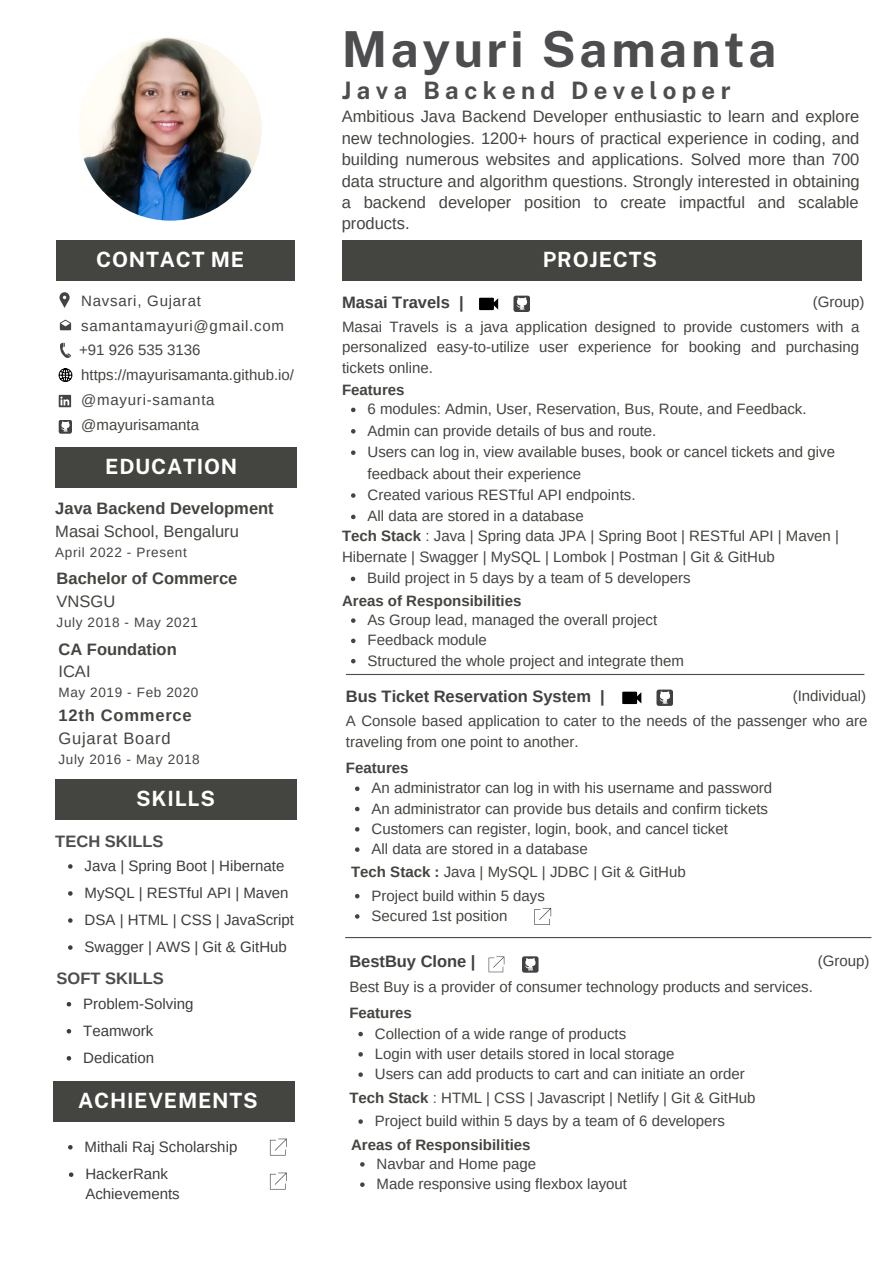
<style>
.page{position:relative;width:894px;height:1264px;background:#fff}
.page>*{position:absolute;margin:0;border:0;box-sizing:border-box;transform-origin:0 0}
.t1{font:700 49.5px "Public Sans";letter-spacing:.07em;color:#4d4d4f}
.t2{font:700 24px "Public Sans";letter-spacing:.225em;color:#4d4d4f}
.t3{font:700 21px "Public Sans";letter-spacing:.035em;color:#fff}
.t4{font:16.5px/21.5px "Arimo";color:#444440;text-align:justify}
.t5{font:700 16.5px "Arimo";color:#414042}
.t6{font:700 16.5px "Arimo";color:#444440}
.t7{font:700 16.5px "Arimo";color:#4d4d4f}
.t8{font:700 16.5px "Arimo";letter-spacing:.045em;color:#444440}
.t9{font:16.5px "Arimo";letter-spacing:.045em;color:#444440}
.t10{font:15px/20.2px "Arimo";color:#444440}
.t11{font:15px/27px "Arimo";color:#3d3d3d}
.t12{font:700 15px "Arimo";color:#444440}
.t13{font:15px "Arimo";letter-spacing:.05em;color:#444440}
.t14{font:13.5px "Arimo";letter-spacing:.045em;color:#444440}
.s1{font-weight:700}
</style>
<div class="page">
<img style="left:79px;top:37px;width:183px;height:184px">
<div style="left:56px;top:240px;width:239px;height:41px;background:#444440"></div>
<div style="left:55px;top:447px;width:241px;height:40px;background:#444440"></div>
<svg style="left:59px;top:292px;width:11px;height:16px"></svg>
<svg style="left:60px;top:319px;width:11px;height:11px"></svg>
<svg style="left:59px;top:395px;width:12px;height:12px"></svg>
<svg style="left:60px;top:396px;width:9px;height:9px"></svg>
<div style="left:55px;top:778px;width:241px;height:41px;background:#444440"></div>
<div style="left:341px;top:240px;width:520px;height:41px;background:#444440"></div>
<svg style="left:60px;top:342px;width:11px;height:16px"></svg>
<svg style="left:59px;top:368px;width:13px;height:14px"></svg>
<svg style="left:59px;top:420px;width:13px;height:13px"></svg>
<hr style="left:346px;top:674px;width:518px;height:1px;background:#4d4d4f">
<svg style="left:622px;top:691px;width:19px;height:13px"></svg>
<svg style="left:656px;top:689px;width:16px;height:17px"></svg>
<svg style="left:479px;top:298px;width:19px;height:12px"></svg>
<svg style="left:513px;top:295px;width:16px;height:17px"></svg>
<div style="left:53px;top:1080px;width:241px;height:41px;background:#444440"></div>
<hr style="left:345px;top:937px;width:526px;height:1px;background:#4d4d4f">
<svg style="left:355px;top:893px;width:4px;height:5px"></svg>
<svg style="left:355px;top:914px;width:4px;height:4px"></svg>
<svg style="left:69px;top:1172px;width:4px;height:4px"></svg>
<svg style="left:270px;top:1138px;width:17px;height:17px"></svg>
<svg style="left:68px;top:864px;width:5px;height:4px"></svg>
<svg style="left:68px;top:891px;width:5px;height:4px"></svg>
<svg style="left:68px;top:918px;width:5px;height:4px"></svg>
<svg style="left:68px;top:945px;width:5px;height:4px"></svg>
<svg style="left:67px;top:1002px;width:4px;height:4px"></svg>
<svg style="left:67px;top:1029px;width:4px;height:4px"></svg>
<svg style="left:67px;top:1056px;width:4px;height:4px"></svg>
<svg style="left:355px;top:786px;width:4px;height:5px"></svg>
<svg style="left:355px;top:806px;width:4px;height:5px"></svg>
<svg style="left:355px;top:827px;width:4px;height:4px"></svg>
<svg style="left:355px;top:847px;width:4px;height:4px"></svg>
<svg style="left:351px;top:407px;width:4px;height:5px"></svg>
<svg style="left:351px;top:429px;width:4px;height:4px"></svg>
<svg style="left:351px;top:450px;width:4px;height:5px"></svg>
<svg style="left:351px;top:493px;width:4px;height:5px"></svg>
<svg style="left:351px;top:514px;width:4px;height:5px"></svg>
<svg style="left:350px;top:576px;width:5px;height:5px"></svg>
<svg style="left:351px;top:618px;width:4px;height:5px"></svg>
<svg style="left:351px;top:638px;width:4px;height:5px"></svg>
<svg style="left:351px;top:659px;width:4px;height:4px"></svg>
<svg style="left:68px;top:1145px;width:5px;height:4px"></svg>
<svg style="left:270px;top:1172px;width:17px;height:17px"></svg>
<svg style="left:534px;top:908px;width:17px;height:16px"></svg>
<svg style="left:522px;top:956px;width:16px;height:16px"></svg>
<svg style="left:358px;top:1119px;width:5px;height:4px"></svg>
<svg style="left:358px;top:1031px;width:5px;height:5px"></svg>
<svg style="left:358px;top:1052px;width:5px;height:4px"></svg>
<svg style="left:358px;top:1072px;width:5px;height:4px"></svg>
<svg style="left:488px;top:956px;width:16px;height:16px"></svg>
<svg style="left:360px;top:1162px;width:4px;height:4px"></svg>
<svg style="left:360px;top:1182px;width:4px;height:4px"></svg>
<h1 class="t1" style="left:341px;top:20px;width:436px">Mayuri Samanta</h1>
<h2 class="t2" style="left:341px;top:76px;width:390px">Java Backend Developer</h2>
<h3 class="t3" style="left:96px;top:247px;width:149px">CONTACT ME</h3>
<p class="t13" style="left:81px;top:293px;width:121px">Navsari, Gujarat</p>
<p class="t13" style="left:81px;top:317px;width:204px">samantamayuri@gmail.com</p>
<p class="t10" style="left:79px;top:337px;width:216px;line-height:25.2px">+91 926 535 3136 https://mayurisamanta.github.io/</p>
<p class="t10" style="left:81px;top:415px;width:119px">@mayurisamanta</p>
<p class="t13" style="left:81px;top:391px;width:135px">@mayuri-samanta</p>
<h3 class="t3" style="left:105px;top:454px;width:134px">EDUCATION</h3>
<p class="t6" style="left:55px;top:499px;width:220px">Java Backend Development</p>
<p class="t4" style="left:55px;top:520px;width:185px">Masai School, Bengaluru</p>
<p class="t14" style="left:55px;top:545px;width:133px">April 2022 - Present</p>
<p class="t4" style="left:341px;top:106px;width:519px">Ambitious Java Backend Developer enthusiastic to learn and explore new technologies. 1200+ hours of practical experience in coding, and building numerous websites and applications. Solved more than 700 data structure and algorithm questions. Strongly interested in obtaining a backend developer position to create impactful and scalable products.</p>
<p class="t5" style="left:342px;top:293px;width:123px">Masai Travels |</p>
<h3 class="t3" style="left:542px;top:247px;width:116px">PROJECTS</h3>
<p class="t10" style="left:812px;top:291px;width:53px">(Group)</p>
<p class="t10" style="left:342px;top:317px;width:519px;text-align:justify">Masai Travels is a java application designed to provide customers with a personalized easy-to-utilize user experience for booking and purchasing tickets online.</p>
<p class="t12" style="left:342px;top:381px;width:64px">Features</p>
<p class="t10" style="left:367px;top:398px;width:469px;line-height:21.5px">6 modules: Admin, User, Reservation, Bus, Route, and Feedback.<br>Admin can provide details of bus and route.<br>Users can log in, view available buses, book or cancel tickets and give feedback about their experience<br>Created various RESTful API endpoints.<br>All data are stored in a database</p>
<p class="t10" style="left:342px;top:526px;width:498px"><span class="s1">Tech Stack</span> : Java | Spring data JPA | Spring Boot | RESTful API | Maven |<br>Hibernate | Swagger | MySQL | Lombok | Postman | Git &amp; GitHub</p>
<p class="t6" style="left:57px;top:569px;width:182px">Bachelor of Commerce</p>
<p class="t4" style="left:57px;top:590px;width:60px">VNSGU</p>
<p class="t14" style="left:57px;top:615px;width:143px">July 2018 - May 2021</p>
<p class="t10" style="left:367px;top:568px;width:325px">Build project in 5 days by a team of 5 developers</p>
<p class="t12" style="left:342px;top:592px;width:181px">Areas of Responsibilities</p>
<p class="t10" style="left:367px;top:609px;width:318px">As Group lead, managed the overall project<br>Feedback module<br>Structured the whole project and integrate them</p>
<p class="t6" style="left:58px;top:639px;width:120px">CA Foundation</p>
<p class="t4" style="left:58px;top:660px;width:34px">ICAI</p>
<p class="t14" style="left:58px;top:685px;width:141px">May 2019 - Feb 2020</p>
<p class="t5" style="left:346px;top:686px;width:260px">Bus Ticket Reservation System |</p>
<p class="t10" style="left:346px;top:682px;width:523px;line-height:25.8px;text-align:right">(Individual)<br>A Console based application to cater to the needs of the passenger who are</p>
<p class="t10" style="left:346px;top:731px;width:234px">traveling from one point to another.</p>
<p class="t10" style="left:371px;top:778px;width:402px">An administrator can log in with his username and password An administrator can provide bus details and confirm tickets Customers can register, login, book, and cancel ticket<br>All data are stored in a database</p>
<p class="t8" style="left:58px;top:706px;width:135px">12th Commerce</p>
<p class="t9" style="left:58px;top:729px;width:114px">Gujarat Board</p>
<p class="t14" style="left:58px;top:752px;width:143px">July 2016 - May 2018</p>
<p class="t12" style="left:346px;top:759px;width:64px">Features</p>
<h3 class="t3" style="left:136px;top:786px;width:80px">SKILLS</h3>
<p class="t7" style="left:55px;top:832px;width:110px">TECH SKILLS</p>
<p class="t11" style="left:85px;top:852px;width:211px">Java | Spring Boot | Hibernate<br>MySQL | RESTful API | Maven<br>DSA | HTML | CSS | JavaScript<br>Swagger | AWS | Git &amp; GitHub</p>
<p class="t7" style="left:57px;top:969px;width:109px">SOFT SKILLS</p>
<p class="t11" style="left:83px;top:990px;width:112px">Problem-Solving<br>Teamwork<br>Dedication</p>
<p class="t10" style="left:351px;top:862px;width:336px"><span class="s1">Tech Stack :</span> Java | MySQL | JDBC | Git &amp; GitHub</p>
<p class="t10" style="left:371px;top:885px;width:175px">Project build within 5 days<br>Secured 1st position</p>
<p class="t5" style="left:349px;top:952px;width:128px">BestBuy Clone |</p>
<p class="t10" style="left:817px;top:950px;width:53px">(Group)</p>
<p class="t10" style="left:349px;top:976px;width:465px">Best Buy is a provider of consumer technology products and services.</p>
<p class="t10" style="left:375px;top:1023px;width:371px">Collection of a wide range of products<br>Login with user details stored in local storage<br>Users can add products to cart and can initiate an order</p>
<p class="t12" style="left:349px;top:1004px;width:64px">Features</p>
<h3 class="t3" style="left:78px;top:1088px;width:181px">ACHIEVEMENTS</h3>
<p class="t11" style="left:85px;top:1133px;width:154px">Mithali Raj Scholarship</p>
<p class="t11" style="left:85px;top:1163px;width:96px;line-height:20.2px">HackerRank<br>Achievements</p>
<p class="t10" style="left:349px;top:1087px;width:407px"><span class="s1">Tech Stack</span> : HTML | CSS | Javascript | Netlify | Git &amp; GitHub</p>
<p class="t10" style="left:375px;top:1110px;width:351px">Project build within 5 days by a team of 6 developers</p>
<p class="t12" style="left:351px;top:1136px;width:181px">Areas of Responsibilities</p>
<p class="t10" style="left:376px;top:1153px;width:252px">Navbar and Home page<br>Made responsive using flexbox layout</p>
</div>
